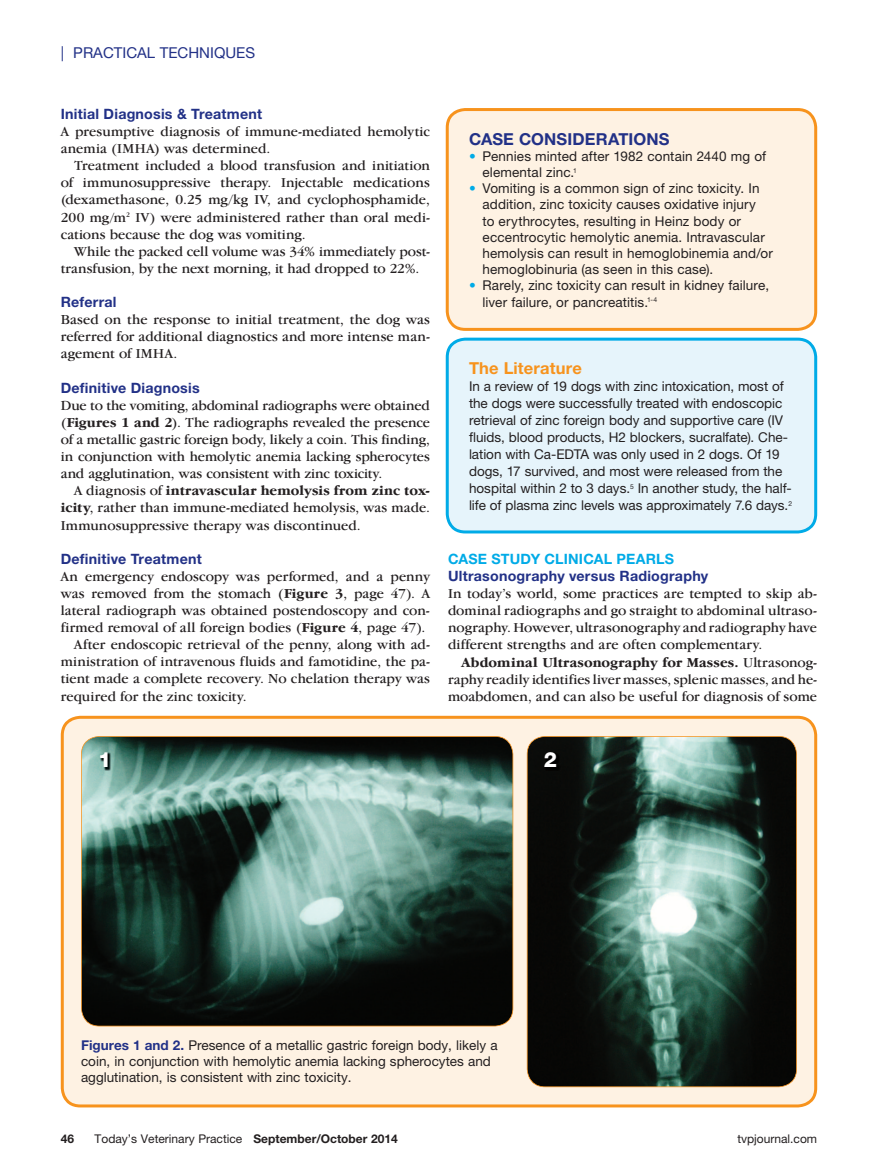
<style>
.page{position:relative;width:878px;height:1175px;background:#fff}
.page>*{position:absolute;margin:0;border:0;box-sizing:border-box;transform-origin:0 0}
.t1{font:800 21px "Helvetica Neue LT Std";color:#fff}
.t2{font:700 16.5px "Helvetica Neue LT Std";letter-spacing:.005em;color:#223187}
.t3{font:700 16.5px "Helvetica Neue LT Std";letter-spacing:.01em;color:#f7931d}
.t4{font:15px "Helvetica Neue LT Std";color:#223187}
.t5{font:14.25px/17.1px "Garamond IT Cby BT";color:#231f20;text-align:justify}
.t6{font:700 14.25px "Helvetica Neue LT Std";letter-spacing:.015em;color:#223187}
.t7{font:700 14.25px "Helvetica Neue LT Std";letter-spacing:.01em;color:#00abe7}
.t8{font:13.5px/16.2px "Helvetica Neue LT Std";color:#231f20}
.t9{font:12px "Helvetica Neue LT Std";color:#231f20}
.t10{font:700 12px "Helvetica Neue LT Std";color:#231f20}
.s1{font-weight:700}
.s2{color:#00abe7}
.s3{font-weight:700;color:#223187}
</style>
<div class="page">
<div style="left:445px;top:337px;width:372px;height:196px;background:#e6f4fb"></div>
<svg style="left:61px;top:715px;width:756px;height:392px;background:#fde9d2"></svg>
<svg style="left:81px;top:736px;width:432px;height:290px;background:#405b53"></svg>
<svg style="left:526px;top:736px;width:271px;height:351px;background:#354840"></svg>
<img style="left:544px;top:752px;width:16px;height:18px">
<img style="left:100px;top:752px;width:11px;height:18px">
<div style="left:445px;top:108px;width:372px;height:223px;background:#fef2e3"></div>
<p class="t4" style="left:61px;top:44px;width:196px">| PRACTICAL TECHNIQUES</p>
<p class="t6" style="left:61px;top:105px;width:203px">Initial Diagnosis &amp; Treatment</p>
<p class="t5" style="left:61px;top:123px;width:370px">A presumptive diagnosis of immune-mediated hemolytic anemia (IMHA) was determined.</p>
<p class="t5" style="left:61px;top:157px;width:371px;text-indent:13px">Treatment included a blood transfusion and initiation of immunosuppressive therapy. Injectable medications (dexamethasone, 0.25 mg/kg IV, and cyclophosphamide, 200 mg/m<sup>2</sup> IV) were administered rather than oral medi&shy;cations because the dog was vomiting.</p>
<p class="t5" style="left:61px;top:242px;width:370px;text-indent:13px">While the packed cell volume was 34% immediately post&shy;transfusion, by the next morning, it had dropped to 22%.</p>
<p class="t6" style="left:61px;top:293px;width:57px">Referral</p>
<p class="t5" style="left:61px;top:311px;width:371px">Based on the response to initial treatment, the dog was referred for additional diagnostics and more intense man&shy;agement of IMHA.</p>
<p class="t6" style="left:61px;top:379px;width:140px">Definitive Diagnosis</p>
<p class="t5" style="left:61px;top:396px;width:371px">Due to the vomiting, abdominal radiographs were obtained (<span class="s1">Figures 1 and 2</span>). The radiographs revealed the presence of a metallic gastric foreign body, likely a coin. This finding, in conjunction with hemolytic anemia lacking spherocytes and agglutination, was consistent with zinc toxicity.</p>
<p class="t5" style="left:61px;top:482px;width:370px;text-indent:13px">A diagnosis of <span class="s1">intravascular hemolysis from zinc tox&shy;icity</span>, rather than immune-mediated hemolysis, was made.<br>Immunosuppressive therapy was discontinued.</p>
<p class="t6" style="left:61px;top:550px;width:142px">Definitive Treatment</p>
<p class="t5" style="left:61px;top:567px;width:370px">An emergency endoscopy was performed, and a penny</p>
<p class="t5" style="left:61px;top:584px;width:371px">was removed from the stomach (<span class="s1">Figure 3</span>, page 47). A</p>
<p class="t5" style="left:61px;top:601px;width:370px">lateral radiograph was obtained postendoscopy and con-</p>
<p class="t5" style="left:61px;top:618px;width:366px">firmed removal of all foreign bodies (<span class="s1">Figure 4</span>, page 47).</p>
<p class="t5" style="left:74px;top:636px;width:357px">After endoscopic retrieval of the penny, along with ad-</p>
<p class="t5" style="left:61px;top:653px;width:371px">ministration of intravenous fluids and famotidine, the pa-</p>
<p class="t5" style="left:61px;top:670px;width:370px">tient made a complete recovery. No chelation therapy was</p>
<p class="t5" style="left:61px;top:687px;width:187px">required for the zinc toxicity.</p>
<p class="t2" style="left:469px;top:128px;width:202px">CASE CONSIDERATIONS</p>
<p class="t8" style="left:482px;top:148px;width:285px;text-indent:-14px"><span class="s2">•</span> Pennies minted after 1982 contain 2440 mg of elemental zinc.<sup>1</sup></p>
<p class="t8" style="left:482px;top:180px;width:292px;text-indent:-14px"><span class="s2">•</span> Vomiting is a common sign of zinc toxicity. In addition, zinc toxicity causes oxidative injury<br>to erythrocytes, resulting in Heinz body or eccentrocytic hemolytic anemia. Intravascular hemolysis can result in hemoglobinemia and/or hemoglobinuria (as seen in this case).</p>
<p class="t8" style="left:482px;top:277px;width:288px;text-indent:-14px"><span class="s2">•</span> Rarely, zinc toxicity can result in kidney failure, liver failure, or pancreatitis.<sup>1-4</sup></p>
<p class="t3" style="left:469px;top:358px;width:114px">The Literature</p>
<p class="t8" style="left:469px;top:378px;width:325px;line-height:17px">In a review of 19 dogs with zinc intoxication, most of the dogs were successfully treated with endoscopic retrieval of zinc foreign body and supportive care (IV fluids, blood products, H2 blockers, sucralfate). Che&shy;lation with Ca-EDTA was only used in 2 dogs. Of 19 dogs, 17 survived, and most were released from the hospital within 2 to 3 days.<sup>5</sup> In another study, the half&shy;life of plasma zinc levels was approximately 7.6 days.<sup>2</sup></p>
<p class="t7" style="left:448px;top:550px;width:228px">CASE STUDY CLINICAL PEARLS</p>
<p class="t6" style="left:448px;top:567px;width:262px">Ultrasonography versus Radiography</p>
<p class="t5" style="left:448px;top:584px;width:370px">In today’s world, some practices are tempted to skip ab&shy;dominal radiographs and go straight to abdominal ultraso&shy;nography. However, ultrasonography and radiography have different strengths and are often complementary.</p>
<p class="t5" style="left:448px;top:653px;width:371px;text-indent:13px"><span class="s1">Abdominal Ultrasonography for Masses.</span> Ultrasonog&shy;raphy readily identifies liver masses, splenic masses, and he&shy;moabdomen, and can also be useful for diagnosis of some</p>
<h1 class="t1" style="left:98px;top:747px;width:15px">1</h1>
<h1 class="t1" style="left:544px;top:747px;width:15px">2</h1>
<p class="t8" style="left:81px;top:1036px;width:418px"><span class="s3">Figures 1 and 2.</span> Presence of a metallic gastric foreign body, likely a coin, in conjunction with hemolytic anemia lacking spherocytes and agglutination, is consistent with zinc toxicity.</p>
<p class="t10" style="left:61px;top:1131px;width:15px">46</p>
<p class="t9" style="left:94px;top:1131px;width:305px">Today’s Veterinary Practice <span class="s1">September/October 2014</span></p>
<p class="t9" style="left:737px;top:1131px;width:81px">tvpjournal.com</p>
</div>
